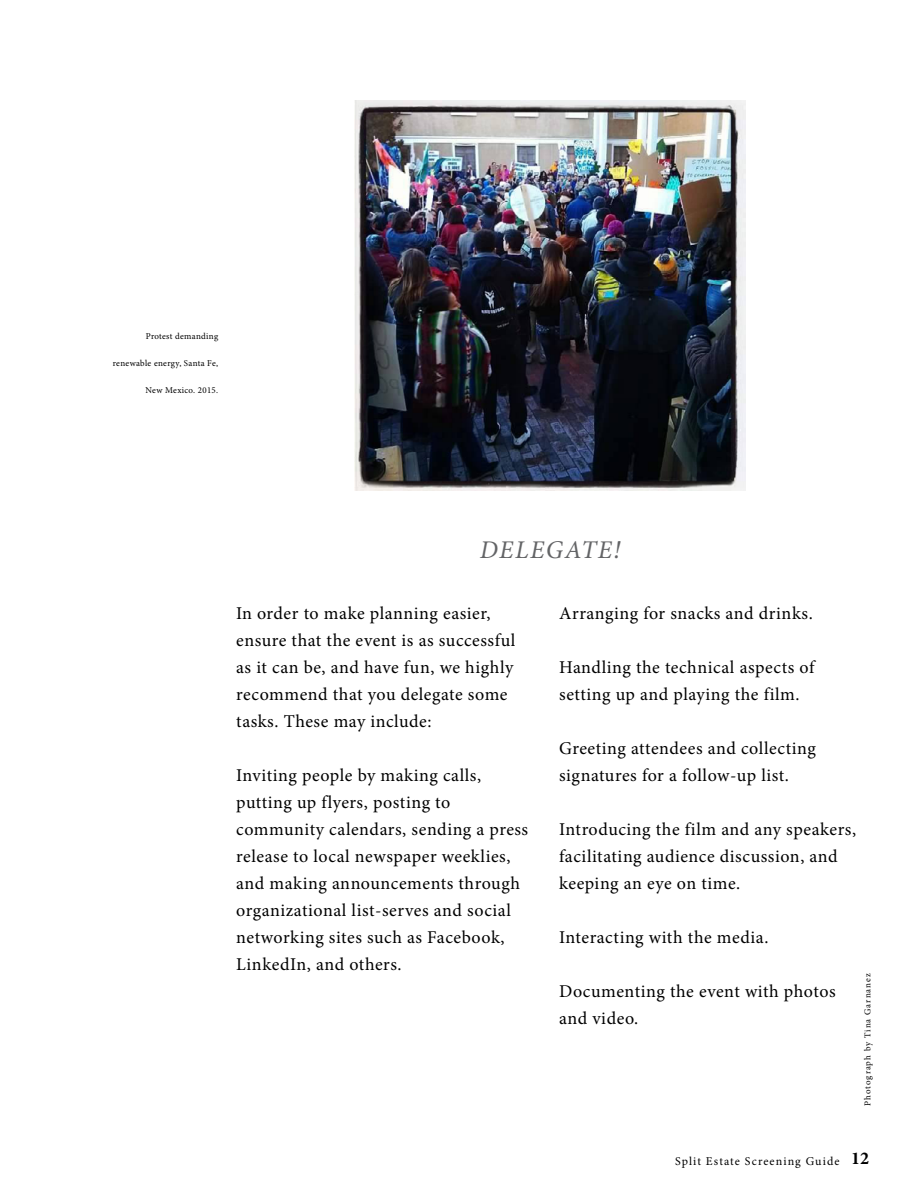
<style>
.page{position:relative;width:918px;height:1188px;background:#fff}
.page>*{position:absolute;margin:0;border:0;box-sizing:border-box;transform-origin:0 0}
.t1{font:italic 25.5px "Minion Pro";letter-spacing:.06em;color:#636466}
.t2{font:18px/27px "Minion Pro";letter-spacing:.03em;color:#000}
.t3{font:12px "Minion Pro";letter-spacing:.09em;color:#000}
.t4{font:9px "Minion Pro";color:#000}
.s1{font-weight:700;font-size:18px}
</style>
<div class="page">
<img style="left:355px;top:100px;width:390px;height:391px">
<p class="t4" style="left:146px;top:330px;width:74px">Protest demanding</p>
<p class="t4" style="left:113px;top:357px;width:107px">renewable energy, Santa Fe,</p>
<p class="t4" style="left:146px;top:384px;width:74px">New Mexico. 2015.</p>
<h1 class="t1" style="left:480px;top:532px;width:142px">DELEGATE!</h1>
<p class="t2" style="left:236px;top:600px;width:281px">In order to make planning easier, ensure that the event is as successful as it can be, and have fun, we highly recommend that you delegate some tasks. These may include:</p>
<p class="t2" style="left:236px;top:762px;width:293px">Inviting people by making calls, putting up flyers, posting to community calendars, sending a press release to local newspaper weeklies, and making announcements through organizational list-serves and social networking sites such as Facebook, LinkedIn, and others.</p>
<p class="t2" style="left:559px;top:600px;width:255px">Arranging for snacks and drinks.</p>
<p class="t2" style="left:559px;top:654px;width:257px">Handling the technical aspects of setting up and playing the film.</p>
<p class="t2" style="left:559px;top:735px;width:258px">Greeting attendees and collecting signatures for a follow-up list.</p>
<p class="t2" style="left:559px;top:816px;width:299px">Introducing the film and any speakers, facilitating audience discussion, and keeping an eye on time.</p>
<p class="t2" style="left:559px;top:924px;width:211px">Interacting with the media.</p>
<p class="t2" style="left:559px;top:978px;width:278px">Documenting the event with photos and video.</p>
<p class="t4" style="left:862px;top:1106px;width:134px;rotate:-90deg">Photograph by Tina Garnanez</p>
<p class="t3" style="left:675px;top:1153px;width:195px">Split Estate Screening Guide <span class="s1">12</span></p>
</div>
